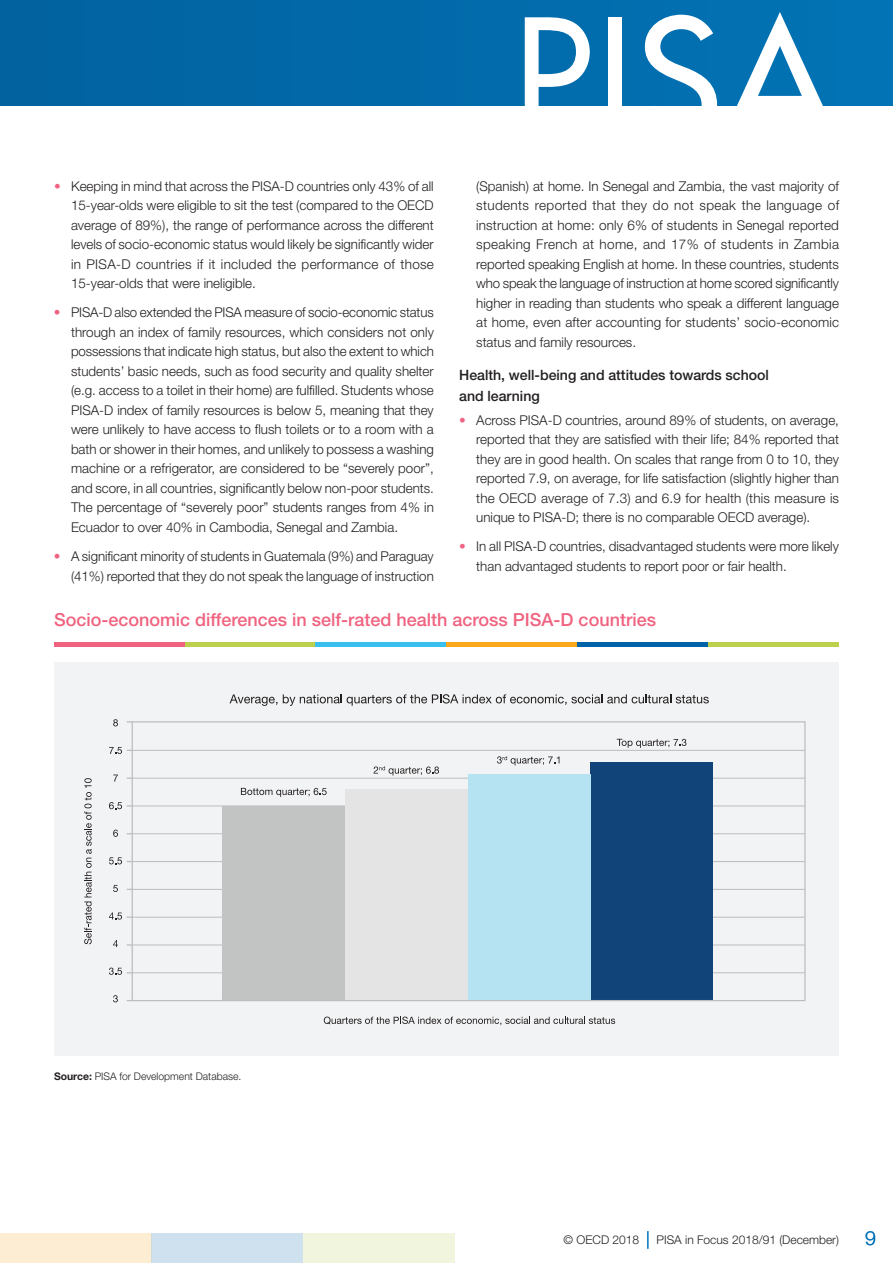
<style>
.page{position:relative;width:893px;height:1263px;background:#fff}
.page>*{position:absolute;margin:0;border:0;box-sizing:border-box;transform-origin:0 0}
.t1{font:300 19.5px "Helvetica Neue LT Std";color:#0073b6}
.t2{font:500 18px "Helvetica Neue LT Std";color:#f06380}
.t3{font:500 14.25px/21px "Helvetica Neue LT Std";color:#231f20}
.t4{font:300 13.5px/19.5px "Helvetica Neue LT Std";color:#231f20;text-align:justify}
.t5{font:300 12px "Helvetica Neue LT Std";color:#231f20}
.t6{font:300 10.5px "Helvetica Neue LT Std";color:#231f20}
.s1{font-weight:700;color:#f06380}
.s2{font-weight:700}
</style>
<div class="page">
<svg style="left:647px;top:1231px;width:2px;height:18px"></svg>
<div style="left:0;top:0;width:893px;height:105px;background:linear-gradient(to right,#02629f,#0273b5)"></div>
<svg style="left:525px;top:17px;width:65px;height:89px"></svg>
<div style="left:608px;top:17px;width:13px;height:124px;background:#fff"></div>
<svg style="left:639px;top:12px;width:200px;height:94px"></svg>
<div style="left:0;top:1233px;width:151px;height:30px;background:#fdeed3"></div>
<div style="left:151px;top:1233px;width:152px;height:30px;background:#cfe1ee"></div>
<div style="left:303px;top:1233px;width:152px;height:30px;background:#f2f5dd"></div>
<hr style="left:54px;top:642px;width:131px;height:4px;background:#f06380">
<hr style="left:185px;top:642px;width:131px;height:4px;background:#bdd04c">
<hr style="left:316px;top:642px;width:130px;height:4px;background:#39c0f0">
<hr style="left:446px;top:642px;width:131px;height:4px;background:#f9a91b">
<hr style="left:577px;top:642px;width:131px;height:4px;background:#0062a7">
<hr style="left:708px;top:642px;width:131px;height:4px;background:#bdd04c">
<div style="left:54px;top:662px;width:785px;height:394px;background:#f2f3f4"></div>
<hr style="left:132px;top:750px;width:673px;height:1px;background:#bcbdc0">
<hr style="left:132px;top:778px;width:673px;height:1px;background:#bcbdc0">
<hr style="left:132px;top:806px;width:673px;height:1px;background:#bcbdc0">
<hr style="left:132px;top:833px;width:673px;height:1px;background:#bcbdc0">
<hr style="left:132px;top:861px;width:673px;height:1px;background:#bcbdc0">
<hr style="left:132px;top:889px;width:673px;height:1px;background:#bcbdc0">
<hr style="left:132px;top:917px;width:673px;height:1px;background:#bcbdc0">
<hr style="left:132px;top:945px;width:673px;height:1px;background:#bcbdc0">
<hr style="left:132px;top:972px;width:673px;height:1px;background:#bcbdc0">
<div style="left:590px;top:762px;width:123px;height:238px;background:#114479"></div>
<div style="left:468px;top:774px;width:122px;height:226px;background:#b5e3f2"></div>
<div style="left:345px;top:789px;width:123px;height:211px;background:#e3e4e3"></div>
<div style="left:222px;top:806px;width:123px;height:194px;background:#c2c3c3"></div>
<div style="left:132px;top:721px;width:674px;height:280px;border:1px solid #bcbdc0"></div>
<svg style="left:113px;top:719px;width:5px;height:7px"></svg>
<svg style="left:109px;top:747px;width:23px;height:7px"></svg>
<svg style="left:113px;top:774px;width:5px;height:7px"></svg>
<svg style="left:109px;top:802px;width:23px;height:7px"></svg>
<svg style="left:113px;top:830px;width:5px;height:7px"></svg>
<svg style="left:109px;top:857px;width:23px;height:7px"></svg>
<svg style="left:113px;top:885px;width:5px;height:7px"></svg>
<svg style="left:109px;top:912px;width:23px;height:7px"></svg>
<svg style="left:113px;top:940px;width:5px;height:7px"></svg>
<svg style="left:109px;top:968px;width:23px;height:7px"></svg>
<svg style="left:113px;top:995px;width:5px;height:7px"></svg>
<svg style="left:241px;top:788px;width:86px;height:9px"></svg>
<svg style="left:324px;top:1016px;width:291px;height:9px"></svg>
<svg style="left:230px;top:694px;width:47px;height:12px"></svg>
<svg style="left:283px;top:694px;width:426px;height:12px"></svg>
<svg style="left:84px;top:778px;width:8px;height:166px"></svg>
<svg style="left:373px;top:766px;width:66px;height:9px"></svg>
<svg style="left:497px;top:756px;width:62px;height:9px"></svg>
<svg style="left:617px;top:739px;width:69px;height:9px"></svg>
<p class="t4" style="left:476px;top:176px;width:364px">(Spanish) at home. In Senegal and Zambia, the vast majority of students reported that they do not speak the language of instruction at home: only 6% of students in Senegal reported speaking French at home, and 17% of students in Zambia reported speaking English at home. In these countries, students who speak the language of instruction at home scored significantly higher in reading than students who speak a different language at home, even after accounting for students’ socio-economic status and family resources.</p>
<p class="t3" style="left:459px;top:365px;width:311px">Health, well-being and attitudes towards school and learning</p>
<p class="t4" style="left:476px;top:410px;width:364px;text-indent:-17px"><span class="s1">•</span> Across PISA-D countries, around 89% of students, on average, reported that they are satisfied with their life; 84% reported that they are in good health. On scales that range from 0 to 10, they reported 7.9, on average, for life satisfaction (slightly higher than the OECD average of 7.3) and 6.9 for health (this measure is unique to PISA-D; there is no comparable OECD average).</p>
<p class="t4" style="left:476px;top:536px;width:364px;text-indent:-17px"><span class="s1">•</span> In all PISA-D countries, disadvantaged students were more likely than advantaged students to report poor or fair health.</p>
<h2 class="t2" style="left:54px;top:609px;width:603px">Socio-economic differences in self-rated health across PISA-D countries</h2>
<p class="t4" style="left:71px;top:176px;width:364px;text-indent:-17px"><span class="s1">•</span> Keeping in mind that across the PISA-D countries only 43% of all 15-year-olds were eligible to sit the test (compared to the OECD average of 89%), the range of performance across the different levels of socio-economic status would likely be significantly wider in PISA-D countries if it included the performance of those 15-year-olds that were ineligible.</p>
<p class="t4" style="left:71px;top:302px;width:364px;text-indent:-17px"><span class="s1">•</span> PISA-D also extended the PISA measure of socio-economic status through an index of family resources, which considers not only possessions that indicate high status, but also the extent to which students’ basic needs, such as food security and quality shelter (e.g. access to a toilet in their home) are fulfilled. Students whose PISA-D index of family resources is below 5, meaning that they were unlikely to have access to flush toilets or to a room with a bath or shower in their homes, and unlikely to possess a washing machine or a refrigerator, are considered to be “severely poor”, and score, in all countries, significantly below non-poor students.<br>The percentage of “severely poor” students ranges from 4% in Ecuador to over 40% in Cambodia, Senegal and Zambia.</p>
<p class="t4" style="left:54px;top:546px;width:381px;text-align:right"><span class="s1">•</span> A significant minority of students in Guatemala (9%) and Paraguay (41%) reported that they do not speak the language of instruction</p>
<p class="t6" style="left:54px;top:1070px;width:189px"><span class="s2">Source:</span> PISA for Development Database.</p>
<p class="t5" style="left:564px;top:1233px;width:77px">© OECD 2018</p>
<p class="t5" style="left:656px;top:1233px;width:184px">PISA in Focus 2018/91 (December)</p>
<h1 class="t1" style="left:865px;top:1226px;width:12px">9</h1>
</div>
